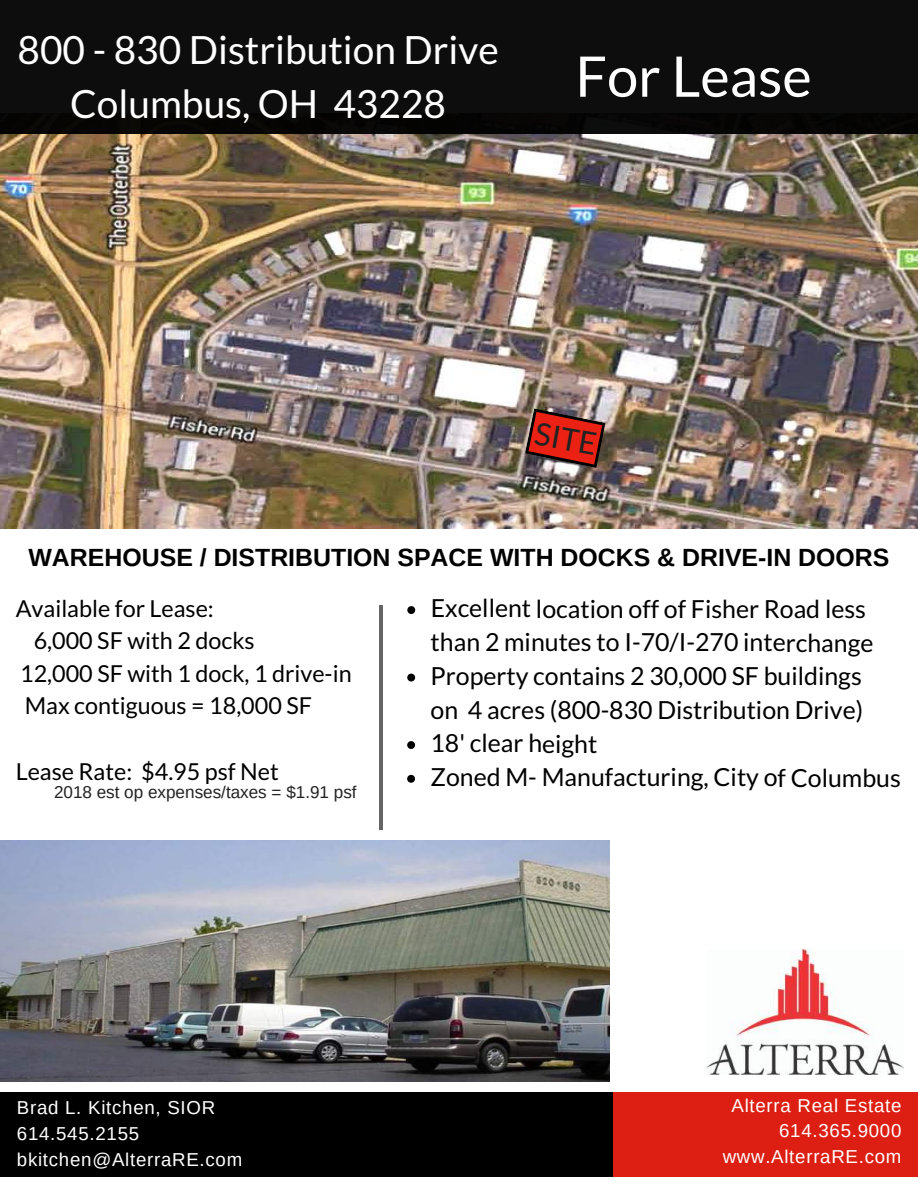
<style>
.page{position:relative;width:918px;height:1188px;background:#fff}
.page>*{position:absolute;margin:0;border:0;box-sizing:border-box;transform-origin:0 0}
.t1{font:55.95px "Lato";color:#fff}
.t2{font:38.85px/54px "Lato";color:#fff;text-align:center}
.t3{font:31.2px "Lato";color:#222}
.t4{font:24.9px/33.8px "Lato";color:#000}
.t5{font:700 24.9px "Arimo";color:#000}
.t6{font:23.4px "Lato";color:#000}
.t7{font:18.75px/25.8px "Arimo";letter-spacing:.04em;color:#fff;text-align:right}
.t8{font:17.1px "Arimo";color:#222}
</style>
<div class="page">
<img style="left:0;top:134px;width:918px;height:395px">
<div style="left:0;top:0;width:918px;height:134px;background:#0d0d0d"></div>
<div style="left:0;top:1092px;width:615px;height:85px;background:#000"></div>
<div style="left:614px;top:1092px;width:304px;height:85px;background:#dd1f13"></div>
<svg style="left:407px;top:606px;width:8px;height:8px"></svg>
<svg style="left:407px;top:674px;width:8px;height:8px"></svg>
<svg style="left:407px;top:741px;width:8px;height:8px"></svg>
<svg style="left:407px;top:775px;width:8px;height:8px"></svg>
<hr style="left:380px;top:605px;width:3px;height:225px;background:#656565">
<img style="left:706px;top:950px;width:197px;height:124px">
<svg style="left:525px;top:409px;width:81px;height:59px;background:#af3932"></svg>
<img style="left:0;top:840px;width:610px;height:241px">
<h2 class="t2" style="left:18px;top:22px;width:483px">800 - 830 Distribution Drive<br>Columbus, OH 43228</h2>
<h1 class="t1" style="left:575px;top:42px;width:238px">For Lease</h1>
<p class="t3" style="left:539px;top:414px;width:64px;rotate:10deg">SITE</p>
<p class="t5" style="left:28px;top:543px;width:862px">WAREHOUSE / DISTRIBUTION SPACE WITH DOCKS &amp; DRIVE-IN DOORS</p>
<p class="t6" style="left:16px;top:593px;width:200px">Available for Lease:</p>
<p class="t6" style="left:34px;top:626px;width:222px">6,000 SF with 2 docks</p>
<p class="t6" style="left:20px;top:659px;width:333px">12,000 SF with 1 dock, 1 drive-in</p>
<p class="t6" style="left:25px;top:691px;width:289px">Max contiguous = 18,000 SF</p>
<p class="t4" style="left:431px;top:591px;width:472px">Excellent location off of Fisher Road less than 2 minutes to I-70/I-270 interchange Property contains 2 30,000 SF buildings<br>on 4 acres (800-830 Distribution Drive)<br>18' clear height<br>Zoned M- Manufacturing, City of Columbus</p>
<p class="t6" style="left:16px;top:757px;width:265px">Lease Rate: $4.95 psf Net</p>
<p class="t8" style="left:54px;top:782px;width:304px">2018 est op expenses/taxes = $1.91 psf</p>
<p class="t7" style="left:17px;top:1094px;width:227px;text-align:left">Brad L. Kitchen, SIOR<br>614.545.2155 bkitchen@AlterraRE.com</p>
<p class="t7" style="left:723px;top:1092px;width:180px">Alterra Real Estate<br>614.365.9000 www.AlterraRE.com</p>
</div>
